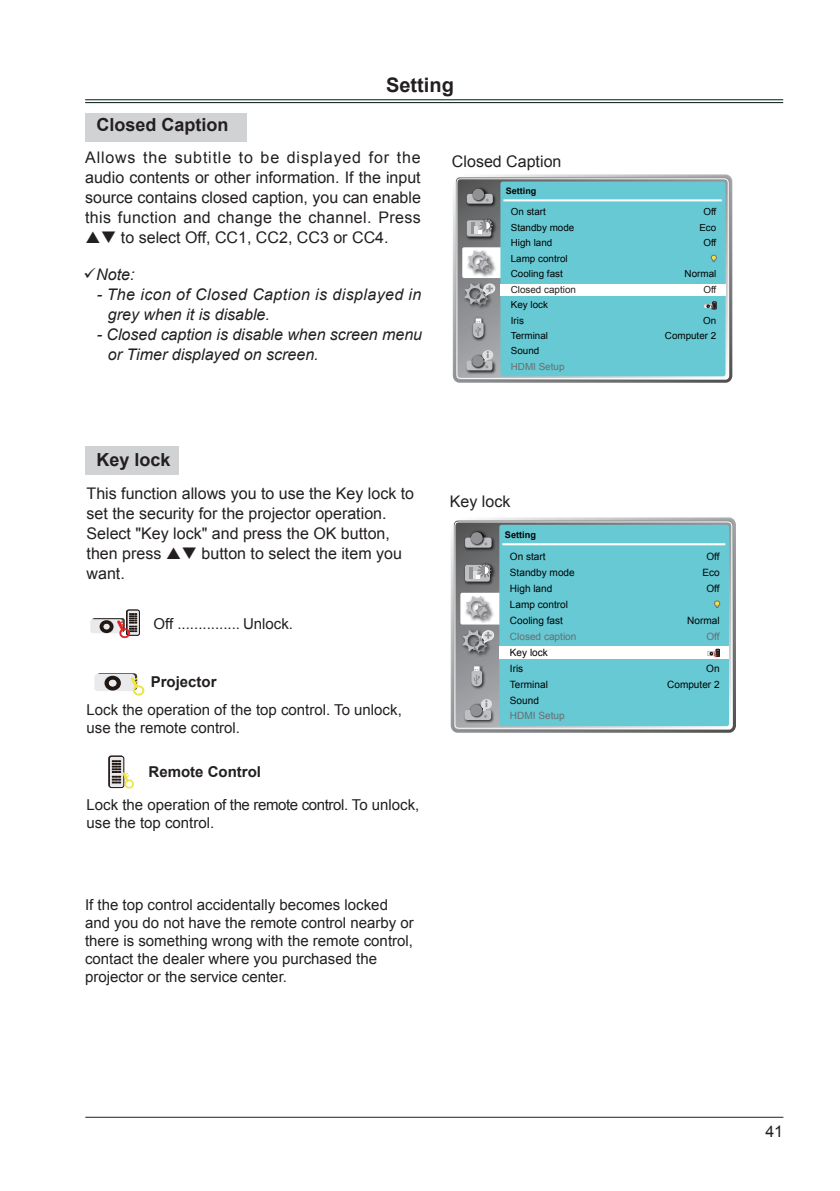
<style>
.page{position:relative;width:840px;height:1191px;background:#fff}
.page>*{position:absolute;margin:0;border:0;box-sizing:border-box;transform-origin:0 0}
.t1{font:700 20px "Arial";color:#231f20}
.附標題{font:700 18px "Arial";color:#231f20}
.正文{font:16px/20px "Arial";color:#231f20}
.t2{font:italic 16px "Arial";color:#231f20}
.t3{font:italic 16px "Arial";letter-spacing:.025em;color:#231f20}
.正文-2{font:15px/18px "Arial";color:#231f20}
.正文-3{font:700 15px "Arial";color:#231f20}
.t4{font:10px/16px "Arial";color:#030303;text-align:right}
.t5{font:9.8px/15.4px "Arial";color:#030303;text-align:right}
.t6{font:700 9.2px "Arial";color:#030303}
.t7{font:700 8.8px "Arial";color:#030303}
.s1{color:#231f20}
.s2{color:#6c6d70}
</style>
<div class="page">
<hr style="left:85px;top:102px;width:697px;height:1px;background:#031612">
<hr style="left:85px;top:99px;width:697px;height:1px;background:#031612">
<hr style="left:85px;top:1116px;width:698px;height:1px;background:#231f20">
<div style="left:85px;top:446px;width:93px;height:29px;background:#d1d2d4"></div>
<div style="left:127px;top:610px;width:12px;height:25px;background:#eae9eb;border-radius:2px"></div>
<div style="left:126px;top:609px;width:14px;height:27px;border:1px solid #211814;border-radius:2px"></div>
<div style="left:92px;top:618px;width:33px;height:14px;background:#3f3b3b;border-radius:3px"></div>
<div style="left:90px;top:619px;width:33px;height:14px;background:#eae9eb;border-radius:3px"></div>
<div style="left:100px;top:620px;width:13px;height:13px;border:4px solid #211814;border-radius:50%"></div>
<div style="left:103px;top:623px;width:7px;height:7px;background:#eae9eb;border-radius:50%"></div>
<div style="left:102px;top:622px;width:9px;height:8px;border:1px solid #211814;border-radius:50%"></div>
<svg style="left:117px;top:612px;width:21px;height:26px"></svg>
<div style="left:97px;top:673px;width:40px;height:17px;background:#3f3b3b;border-radius:3px"></div>
<div style="left:94px;top:674px;width:41px;height:17px;background:#eae9eb;border-radius:3px"></div>
<div style="left:105px;top:675px;width:16px;height:15px;border:4px solid #211814;border-radius:50%"></div>
<div style="left:107px;top:678px;width:11px;height:10px;border:1px solid #211814;border-radius:50%"></div>
<svg style="left:130px;top:677px;width:14px;height:18px"></svg>
<div style="left:108px;top:755px;width:16px;height:32px;border:1px solid #211814;border-radius:2px"></div>
<svg style="left:109px;top:756px;width:15px;height:31px"></svg>
<div style="left:109px;top:756px;width:15px;height:32px;border:1px solid #211814;border-radius:2px"></div>
<svg style="left:112px;top:760px;width:22px;height:28px"></svg>
<div style="left:450px;top:517px;width:285px;height:215px;border:3px solid #fff;border-radius:6px"></div>
<svg style="left:454px;top:521px;width:277px;height:207px;background:#969b9e"></svg>
<div style="left:460px;top:593px;width:47px;height:31px;background:#fff;border-radius:2px"></div>
<img style="left:462px;top:529px;width:34px;height:23px">
<div style="left:465px;top:537px;width:26px;height:10px;background:#bec0c3;border-radius:3px"></div>
<img style="left:469px;top:531px;width:16px;height:15px">
<div style="left:470px;top:532px;width:12px;height:12px;background:#919195;border-radius:50%"></div>
<img style="left:462px;top:604px;width:34px;height:21px">
<svg style="left:465px;top:596px;width:25px;height:23px"></svg>
<div style="left:499px;top:525px;width:229px;height:201px;background:#66c9d4;border-radius:2px"></div>
<img style="left:462px;top:701px;width:33px;height:24px">
<div style="left:464px;top:710px;width:27px;height:10px;background:#bec0c3;border-radius:3px"></div>
<img style="left:469px;top:703px;width:11px;height:15px">
<div style="left:470px;top:704px;width:12px;height:12px;background:#919195;border-radius:50%"></div>
<svg style="left:480px;top:698px;width:12px;height:20px"></svg>
<img style="left:459px;top:627px;width:34px;height:32px">
<svg style="left:462px;top:629px;width:32px;height:24px"></svg>
<hr style="left:502px;top:543px;width:222px;height:2px;background:#fff">
<img style="left:462px;top:560px;width:35px;height:26px">
<div style="left:464px;top:565px;width:25px;height:16px;background:#bec0c3;border-radius:2px"></div>
<hr style="left:469px;top:567px;width:4px;height:12px;background:#919195">
<img style="left:491px;top:563px;width:1px;height:15px">
<svg style="left:473px;top:563px;width:18px;height:16px"></svg>
<img style="left:469px;top:663px;width:17px;height:28px">
<div style="left:473px;top:666px;width:6px;height:8px;background:#fff"></div>
<div style="left:473px;top:666px;width:7px;height:8px;border:1px solid #919195"></div>
<svg style="left:471px;top:669px;width:11px;height:17px"></svg>
<div style="left:498px;top:647px;width:230px;height:12px;background:#fff"></div>
<svg style="left:714px;top:600px;width:5px;height:8px"></svg>
<svg style="left:707px;top:649px;width:12px;height:8px"></svg>
<div style="left:85px;top:113px;width:161px;height:29px;background:#d1d2d4"></div>
<div style="left:452px;top:174px;width:280px;height:209px;border:3px solid #fff;border-radius:5px"></div>
<svg style="left:456px;top:178px;width:272px;height:201px;background:#9ea1a3"></svg>
<div style="left:462px;top:247px;width:46px;height:31px;background:#fff;border-radius:2px"></div>
<img style="left:464px;top:185px;width:33px;height:23px">
<div style="left:466px;top:194px;width:26px;height:10px;background:#bec0c3;border-radius:3px"></div>
<img style="left:471px;top:187px;width:15px;height:15px">
<div style="left:472px;top:189px;width:12px;height:11px;background:#919195;border-radius:50%"></div>
<img style="left:464px;top:247px;width:33px;height:32px">
<svg style="left:467px;top:250px;width:24px;height:23px"></svg>
<div style="left:500px;top:181px;width:225px;height:195px;background:#66c9d4;border-radius:2px"></div>
<img style="left:464px;top:352px;width:33px;height:23px">
<div style="left:466px;top:360px;width:26px;height:10px;background:#bec0c3;border-radius:3px"></div>
<img style="left:470px;top:354px;width:12px;height:15px">
<div style="left:472px;top:355px;width:11px;height:12px;background:#919195;border-radius:50%"></div>
<svg style="left:481px;top:349px;width:12px;height:19px"></svg>
<img style="left:461px;top:280px;width:33px;height:32px">
<svg style="left:464px;top:283px;width:31px;height:23px"></svg>
<hr style="left:503px;top:199px;width:218px;height:2px;background:#fff">
<img style="left:464px;top:216px;width:34px;height:25px">
<div style="left:466px;top:220px;width:25px;height:16px;background:#bec0c3;border-radius:2px"></div>
<img style="left:479px;top:218px;width:14px;height:1px">
<svg style="left:471px;top:219px;width:22px;height:15px"></svg>
<img style="left:470px;top:316px;width:17px;height:26px">
<div style="left:475px;top:318px;width:6px;height:8px;background:#fff"></div>
<div style="left:475px;top:318px;width:6px;height:8px;border:1px solid #919195"></div>
<svg style="left:473px;top:321px;width:10px;height:17px"></svg>
<svg style="left:704px;top:302px;width:11px;height:8px"></svg>
<div style="left:500px;top:284px;width:224px;height:11px;background:#fff"></div>
<svg style="left:710px;top:255px;width:6px;height:7px"></svg>
<p class="附標題" style="left:96px;top:112px;width:134px">Closed Caption</p>
<p class="t1" style="left:386px;top:71px;width:69px">Setting</p>
<p class="正文" style="left:85px;top:147px;width:337px;text-align:justify">Allows the subtitle to be displayed for the audio contents or other information. If the input source contains closed caption, you can enable this function and change the channel. Press</p>
<p class="正文" style="left:101px;top:227px;width:289px">❑ to select Off, CC1, CC2, CC3 or CC4.</p>
<p class="t2" style="left:84px;top:264px;width:52px">✓Note:</p>
<p class="t3" style="left:97px;top:284px;width:326px">- The icon of Closed Caption is displayed in</p>
<p class="t2" style="left:108px;top:304px;width:163px">grey when it is disable.</p>
<p class="t2" style="left:97px;top:324px;width:326px">- Closed caption is disable when screen menu</p>
<p class="t2" style="left:108px;top:344px;width:212px">or Timer displayed on screen.</p>
<p class="正文" style="left:451px;top:151px;width:111px">Closed Caption</p>
<p class="t7" style="left:505px;top:185px;width:32px">Setting</p>
<p class="t5" style="left:510px;top:204px;width:67px;text-align:left">On start<br>Standby mode<br>High land<br>Lamp control<br>Cooling fast<br><span class="s1">Closed caption<br></span>Key lock<br>Iris<br>Terminal<br>Sound<br><span class="s2">HDMI Setup</span></p>
<p class="t5" style="left:699px;top:204px;width:18px;text-align:center">Off<br>Eco<br>Off</p>
<p class="t5" style="left:684px;top:266px;width:33px">Normal<br><span class="s1">Off</span></p>
<p class="t5" style="left:664px;top:312px;width:53px">On<br>Computer 2</p>
<p class="附標題" style="left:96px;top:447px;width:76px">Key lock</p>
<p class="正文" style="left:86px;top:483px;width:329px">This function allows you to use the Key lock to set the security for the projector operation.</p>
<p class="正文" style="left:86px;top:523px;width:305px">Select "Key lock" and press the OK button, then press</p>
<p class="正文" style="left:181px;top:543px;width:222px">❑ button to select the item you</p>
<p class="正文" style="left:86px;top:563px;width:40px">want.</p>
<p class="正文-2" style="left:153px;top:614px;width:141px">Off ............... Unlock.</p>
<p class="正文-3" style="left:151px;top:670px;width:67px">Projector</p>
<p class="正文-2" style="left:86px;top:701px;width:316px">Lock the operation of the top control. To unlock, use the remote control.</p>
<p class="正文-3" style="left:148px;top:761px;width:114px">Remote Control</p>
<p class="正文-2" style="left:86px;top:795px;width:334px">Lock the operation of the remote control. To unlock, use the top control.</p>
<p class="正文-2" style="left:85px;top:896px;width:330px">If the top control accidentally becomes locked and you do not have the remote control nearby or there is something wrong with the remote control, contact the dealer where you purchased the projector or the service center.</p>
<p class="正文" style="left:449px;top:491px;width:62px">Key lock</p>
<p class="t6" style="left:504px;top:528px;width:33px">Setting</p>
<p class="t4" style="left:509px;top:548px;width:68px;text-align:left">On start<br>Standby mode<br>High land<br>Lamp control<br>Cooling fast<br><span class="s2">Closed caption<br></span>Key lock<br>Iris<br>Terminal<br>Sound<br><span class="s2">HDMI Setup</span></p>
<p class="t4" style="left:702px;top:548px;width:19px;text-align:center">Off<br>Eco<br>Off</p>
<p class="t4" style="left:687px;top:612px;width:34px">Normal<br><span class="s2">Off</span></p>
<p class="t4" style="left:666px;top:660px;width:54px">On<br>Computer 2</p>
<p class="正文" style="left:765px;top:1121px;width:19px">41</p>
</div>
